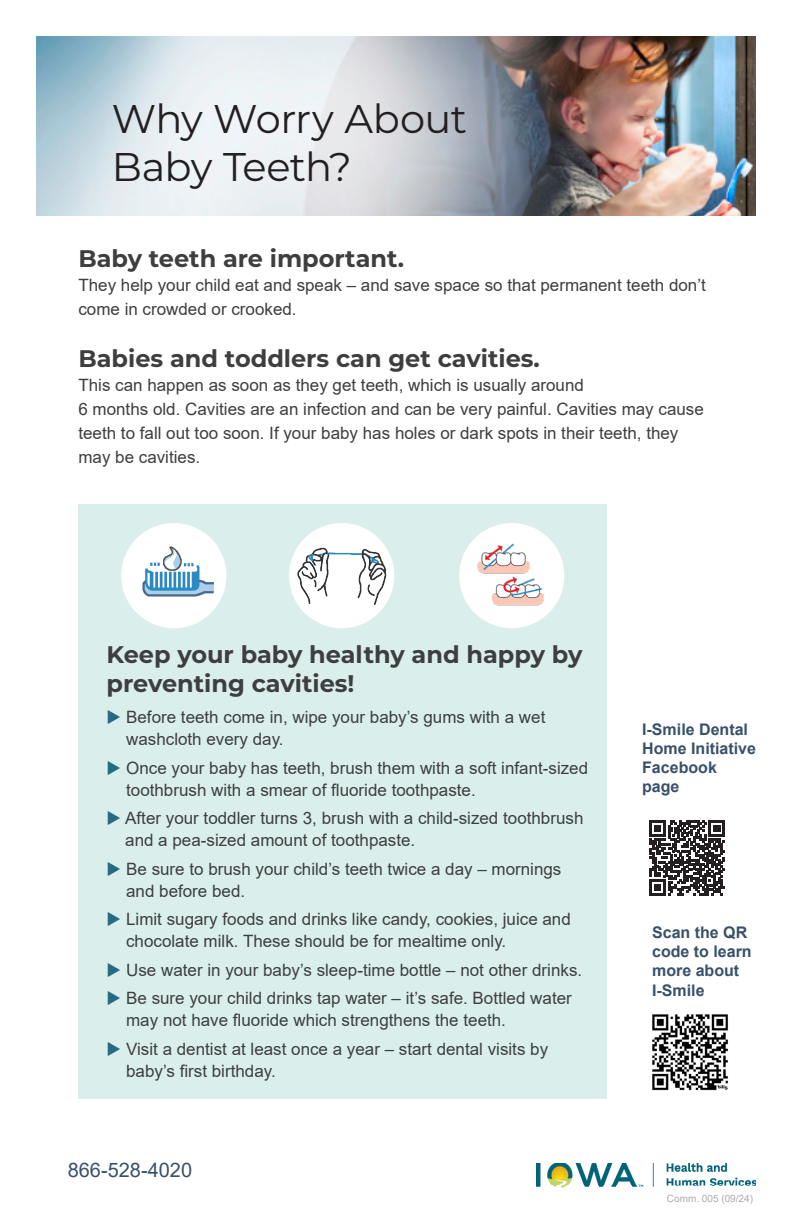
<style>
.page{position:relative;width:792px;height:1224px;background:#fff}
.page>*{position:absolute;margin:0;border:0;box-sizing:border-box;transform-origin:0 0}
.t1{font:40px/48px "Montserrat";letter-spacing:-.02em;color:#231f20}
.t2{font:700 24px/28.8px "Montserrat";color:#3e3e3f}
.t3{font:20px "Arial";color:#38516b}
.t4{font:17px/22px "Arial";color:#3e3e3f}
.t5{font:700 16px/19.2px "Arial";color:#38516b}
.t6{font:10px "Arial";color:#aaa}
.s1{color:#276a83}
</style>
<div class="page">
<img style="left:36px;top:36px;width:720px;height:179px">
<div style="left:78px;top:504px;width:529px;height:595px;background:#daefeb"></div>
<div style="left:121px;top:523px;width:105px;height:105px;background:#fff;border-radius:50%"></div>
<img style="left:142px;top:546px;width:72px;height:51px">
<div style="left:289px;top:523px;width:105px;height:105px;background:#fff;border-radius:50%"></div>
<img style="left:296px;top:545px;width:94px;height:61px">
<div style="left:459px;top:523px;width:105px;height:105px;background:#fff;border-radius:50%"></div>
<img style="left:474px;top:538px;width:70px;height:75px">
<img style="left:536px;top:1163px;width:220px;height:25px">
<img style="left:652px;top:1014px;width:76px;height:77px">
<svg style="left:650px;top:820px;width:75px;height:75px"></svg>
<p class="t1" style="left:112px;top:94px;width:357px">Why Worry About<br>Baby Teeth?</p>
<p class="t2" style="left:78px;top:242px;width:327px">Baby teeth are important.</p>
<p class="t4" style="left:78px;top:272px;width:629px;line-height:24px">They help your child eat and speak – and save space so that permanent teeth don’t come in crowded or crooked.</p>
<p class="t2" style="left:78px;top:343px;width:463px">Babies and toddlers can get cavities.</p>
<p class="t4" style="left:78px;top:373px;width:627px;line-height:24px">This can happen as soon as they get teeth, which is usually around<br>6 months old. Cavities are an infection and can be very painful. Cavities may cause teeth to fall out too soon. If your baby has holes or dark spots in their teeth, they may be cavities.</p>
<p class="t2" style="left:106px;top:639px;width:477px">Keep your baby healthy and happy by preventing cavities!</p>
<p class="t4" style="left:126px;top:706px;width:421px;text-indent:-20px"><span class="s1">◆</span> Before teeth come in, wipe your baby’s gums with a wet washcloth every day.</p>
<p class="t4" style="left:126px;top:757px;width:464px;text-indent:-20px"><span class="s1">◆</span> Once your baby has teeth, brush them with a soft infant-sized toothbrush with a smear of fluoride toothpaste.</p>
<p class="t4" style="left:125px;top:807px;width:460px;text-indent:-19px"><span class="s1">◆</span> After your toddler turns 3, brush with a child-sized toothbrush and a pea-sized amount of toothpaste.</p>
<p class="t4" style="left:126px;top:858px;width:437px;text-indent:-20px"><span class="s1">◆</span> Be sure to brush your child’s teeth twice a day – mornings and before bed.</p>
<p class="t4" style="left:126px;top:908px;width:446px;text-indent:-20px"><span class="s1">◆</span> Limit sugary foods and drinks like candy, cookies, juice and chocolate milk. These should be for mealtime only.</p>
<p class="t4" style="left:106px;top:958px;width:477px"><span class="s1">◆</span> Use water in your baby’s sleep-time bottle – not other drinks.</p>
<p class="t4" style="left:126px;top:987px;width:447px;text-indent:-20px"><span class="s1">◆</span> Be sure your child drinks tap water – it’s safe. Bottled water may not have fluoride which strengthens the teeth.</p>
<p class="t4" style="left:126px;top:1037px;width:424px;text-indent:-20px"><span class="s1">◆</span> Visit a dentist at least once a year – start dental visits by baby’s first birthday.</p>
<p class="t3" style="left:68px;top:1156px;width:126px">866-528-4020</p>
<p class="t5" style="left:642px;top:720px;width:115px">I-Smile Dental<br>Home Initiative<br>Facebook page</p>
<p class="t5" style="left:652px;top:923px;width:101px">Scan the QR code to learn more about<br>I-Smile</p>
<p class="t6" style="left:667px;top:1192px;width:88px">Comm. 005 (09/24)</p>
</div>
